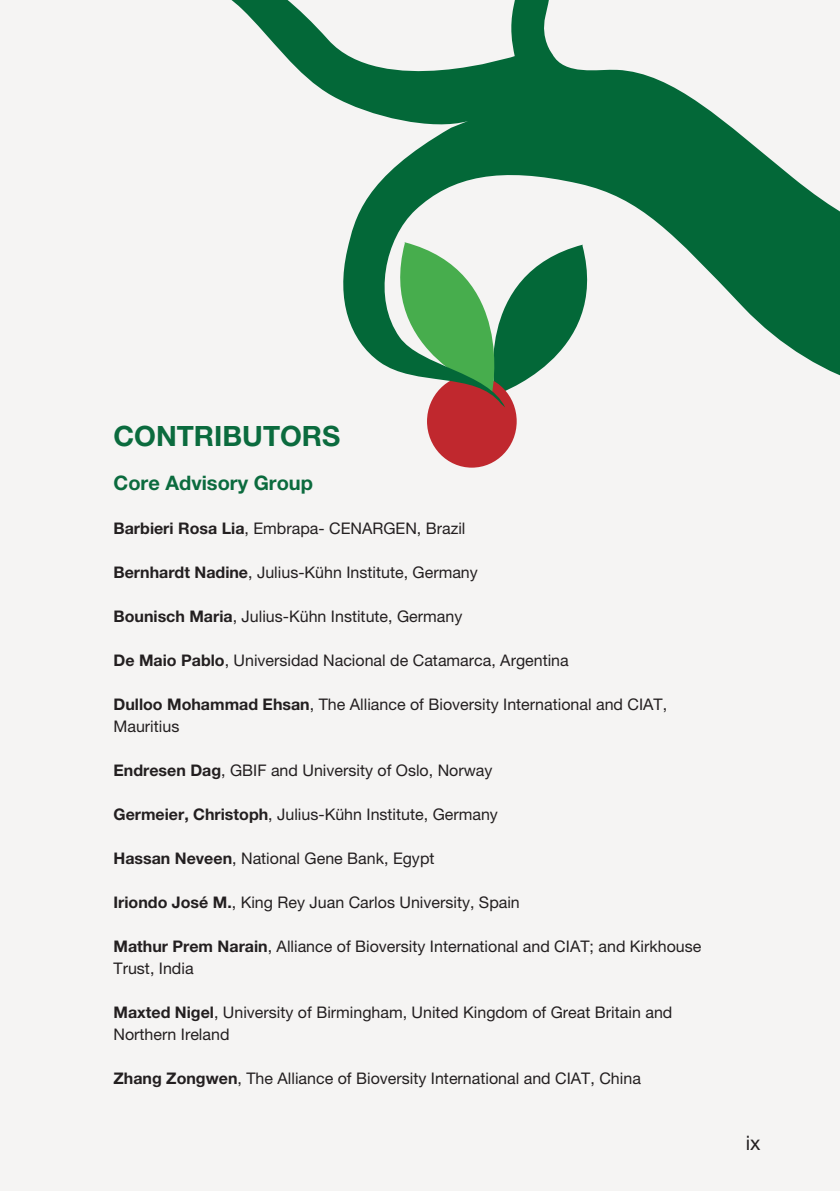
<style>
.page{position:relative;width:840px;height:1191px;background:#fff}
.page>*{position:absolute;margin:0;border:0;box-sizing:border-box;transform-origin:0 0}
.t1{font:700 28px "Helvetica Neue LT Std";color:#0b6b3e}
.SUBTITLE{font:700 20px "Helvetica Neue LT Std";color:#0b6b3e}
.t2{font:20px "Helvetica Neue LT Std";color:#231f20}
.LIST{font:16px/22px "Helvetica Neue LT Std";color:#231f20}
.s1{font-weight:700}
</style>
<div class="page">
<div style="left:0;top:0;width:839px;height:1191px;background:#f5f4f3"></div>
<div style="left:427px;top:375px;width:89px;height:92px;background:#c0282e;border-radius:50%"></div>
<svg style="left:231px;top:0;width:608px;height:421px"></svg>
<p class="t1" style="left:113px;top:419px;width:228px">CONTRIBUTORS</p>
<p class="SUBTITLE" style="left:113px;top:471px;width:201px">Core Advisory Group</p>
<p class="LIST" style="left:113px;top:517px;width:353px"><span class="s1">Barbieri Rosa Lia</span>, Embrapa- CENARGEN, Brazil</p>
<p class="LIST" style="left:113px;top:561px;width:365px"><span class="s1">Bernhardt Nadine</span>, Julius-Kühn Institute, Germany</p>
<p class="LIST" style="left:113px;top:605px;width:350px"><span class="s1">Bounisch Maria</span>, Julius-Kühn Institute, Germany</p>
<p class="LIST" style="left:113px;top:649px;width:456px"><span class="s1">De Maio Pablo</span>, Universidad Nacional de Catamarca, Argentina</p>
<p class="LIST" style="left:113px;top:693px;width:555px"><span class="s1">Dulloo Mohammad Ehsan</span>, The Alliance of Bioversity International and CIAT,<br>Mauritius</p>
<p class="LIST" style="left:113px;top:759px;width:380px"><span class="s1">Endresen Dag</span>, GBIF and University of Oslo, Norway</p>
<p class="LIST" style="left:113px;top:803px;width:386px"><span class="s1">Germeier, Christoph</span>, Julius-Kühn Institute, Germany</p>
<p class="LIST" style="left:113px;top:847px;width:322px"><span class="s1">Hassan Neveen</span>, National Gene Bank, Egypt</p>
<p class="LIST" style="left:113px;top:891px;width:407px"><span class="s1">Iriondo José M.</span>, King Rey Juan Carlos University, Spain</p>
<p class="LIST" style="left:113px;top:935px;width:589px"><span class="s1">Mathur Prem Narain</span>, Alliance of Bioversity International and CIAT; and Kirkhouse<br>Trust, India</p>
<p class="LIST" style="left:113px;top:1001px;width:560px"><span class="s1">Maxted Nigel</span>, University of Birmingham, United Kingdom of Great Britain and<br>Northern Ireland</p>
<p class="LIST" style="left:113px;top:1067px;width:528px"><span class="s1">Zhang Zongwen</span>, The Alliance of Bioversity International and CIAT, China</p>
<p class="t2" style="left:745px;top:1131px;width:16px">ix</p>
</div>
